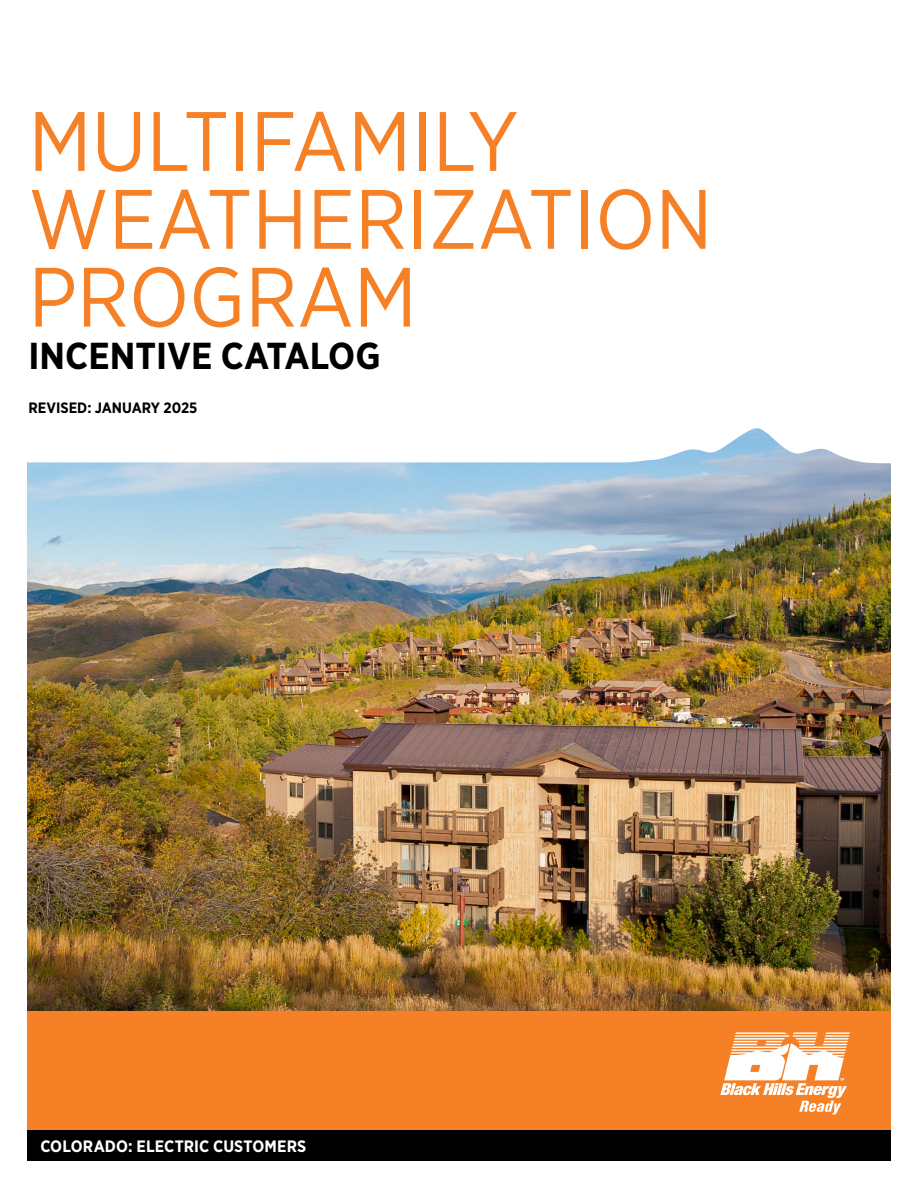
<style>
.page{position:relative;width:918px;height:1188px;background:#fff}
.page>*{position:absolute;margin:0;border:0;box-sizing:border-box;transform-origin:0 0}
.t1{font:84px/77.8px "Gotham Narrow";color:#f58025}
.t2{font:700 37.5px "Gotham Narrow";color:#000}
.t3{font:700 16.5px "Gotham Narrow";letter-spacing:.005em;color:#fff}
.t4{font:700 15px "Gotham Narrow";color:#000}
</style>
<div class="page">
<img style="left:27px;top:463px;width:864px;height:549px">
<div style="left:27px;top:1012px;width:864px;height:118px;background:#f58025"></div>
<div style="left:27px;top:1130px;width:864px;height:31px;background:#000"></div>
<svg style="left:27px;top:428px;width:843px;height:35px"></svg>
<svg style="left:720px;top:1032px;width:130px;height:83px"></svg>
<p class="t1" style="left:28px;top:101px;width:686px">MULTIFAMILY<br>WEATHERIZATION<br>PROGRAM</p>
<p class="t2" style="left:28px;top:331px;width:354px">INCENTIVE CATALOG</p>
<p class="t4" style="left:28px;top:398px;width:170px">REVISED: JANUARY 2025</p>
<p class="t3" style="left:40px;top:1136px;width:267px">COLORADO: ELECTRIC CUSTOMERS</p>
</div>
